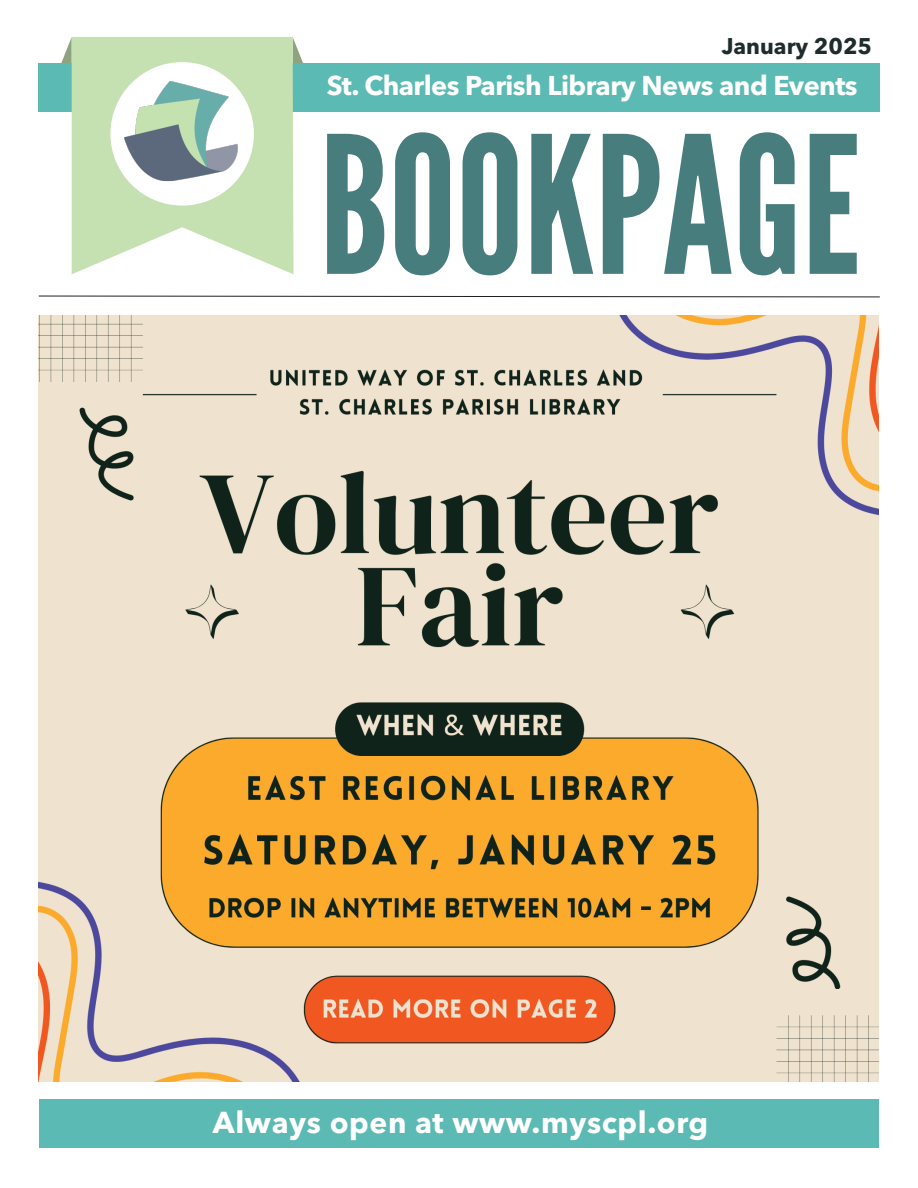
<style>
.page{position:relative;width:918px;height:1188px;background:#fff}
.page>*{position:absolute;margin:0;border:0;box-sizing:border-box;transform-origin:0 0}
.t1{font:190.5px "League Gothic";color:#477d7c}
.t2{font:700 30px "Avenir Next LT Pro";letter-spacing:.02em;color:#fff}
.t3{font:700 27px "Avenir Next LT Pro";letter-spacing:-.02em;color:#fff}
.Page_Numbers{font:700 22.5px "Avenir Next LT Pro";color:#202b2e}
</style>
<div class="page">
<svg style="left:294px;top:40px;width:9px;height:23px"></svg>
<svg style="left:61px;top:37px;width:11px;height:26px"></svg>
<div style="left:39px;top:1100px;width:839px;height:48px;background:#5bbab3"></div>
<div style="left:39px;top:63px;width:841px;height:49px;background:#5bbab3"></div>
<svg style="left:72px;top:37px;width:222px;height:237px;background:#cde5bc"></svg>
<svg style="left:38px;top:295px;width:842px;height:3px"></svg>
<div style="left:110px;top:62px;width:144px;height:144px;background:#fff;border-radius:50%"></div>
<img style="left:124px;top:81px;width:116px;height:105px">
<img style="left:39px;top:315px;width:839px;height:767px">
<p class="Page_Numbers" style="left:722px;top:32px;width:152px">January 2025</p>
<p class="t3" style="left:327px;top:69px;width:532px">St. Charles Parish Library News and Events</p>
<h1 class="t1" style="left:320px;top:92px;width:543px">BOOKPAGE</h1>
<p class="t2" style="left:213px;top:1105px;width:497px">Always open at www.myscpl.org</p>
</div>
